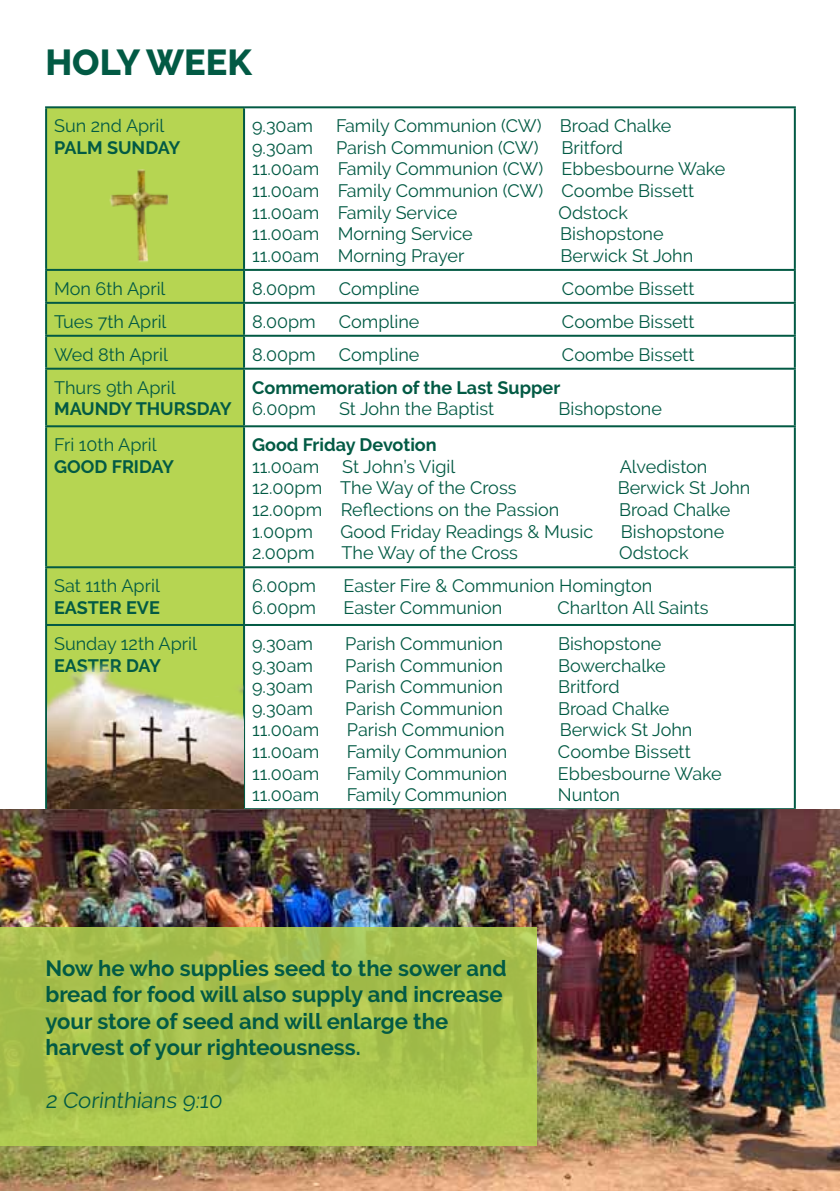
<style>
.page{position:relative;width:840px;height:1191px;background:#fff}
.page>*{position:absolute;margin:0;border:0;box-sizing:border-box;transform-origin:0 0}
.t1{font:800 36px "Raleway";color:#025a44}
.t2{font:700 22px/26.4px "Raleway";color:#025a44}
.t3{font:22px "Raleway";color:#025a44}
.t4{font:18px/21.6px "Raleway";color:#025a44}
.t5{font:700 18px "Raleway";color:#025a44}
</style>
<div class="page">
<div style="left:47px;top:108px;width:196px;height:553px;background:#b6d552"></div>
<hr style="left:45px;top:106px;width:199px;height:2px;background:#025a44">
<hr style="left:45px;top:108px;width:2px;height:161px;background:#025a44">
<hr style="left:244px;top:106px;width:551px;height:2px;background:#025a44">
<hr style="left:243px;top:108px;width:2px;height:161px;background:#025a44">
<hr style="left:793px;top:108px;width:2px;height:161px;background:#025a44">
<hr style="left:45px;top:269px;width:199px;height:2px;background:#025a44">
<hr style="left:45px;top:271px;width:2px;height:31px;background:#025a44">
<hr style="left:244px;top:269px;width:551px;height:2px;background:#025a44">
<hr style="left:243px;top:271px;width:2px;height:31px;background:#025a44">
<hr style="left:793px;top:271px;width:2px;height:31px;background:#025a44">
<hr style="left:45px;top:302px;width:199px;height:2px;background:#025a44">
<hr style="left:45px;top:304px;width:2px;height:31px;background:#025a44">
<hr style="left:244px;top:302px;width:551px;height:2px;background:#025a44">
<hr style="left:243px;top:304px;width:2px;height:31px;background:#025a44">
<hr style="left:793px;top:304px;width:2px;height:31px;background:#025a44">
<hr style="left:45px;top:335px;width:199px;height:2px;background:#025a44">
<hr style="left:45px;top:337px;width:2px;height:31px;background:#025a44">
<hr style="left:244px;top:335px;width:551px;height:2px;background:#025a44">
<hr style="left:243px;top:337px;width:2px;height:31px;background:#025a44">
<hr style="left:793px;top:337px;width:2px;height:31px;background:#025a44">
<hr style="left:45px;top:368px;width:199px;height:2px;background:#025a44">
<hr style="left:45px;top:370px;width:2px;height:55px;background:#025a44">
<hr style="left:244px;top:368px;width:551px;height:2px;background:#025a44">
<hr style="left:243px;top:370px;width:2px;height:55px;background:#025a44">
<hr style="left:793px;top:370px;width:2px;height:55px;background:#025a44">
<hr style="left:45px;top:425px;width:199px;height:2px;background:#025a44">
<hr style="left:45px;top:427px;width:2px;height:139px;background:#025a44">
<hr style="left:244px;top:425px;width:551px;height:2px;background:#025a44">
<hr style="left:243px;top:427px;width:2px;height:139px;background:#025a44">
<hr style="left:793px;top:427px;width:2px;height:139px;background:#025a44">
<hr style="left:45px;top:566px;width:199px;height:2px;background:#025a44">
<hr style="left:45px;top:568px;width:2px;height:56px;background:#025a44">
<hr style="left:244px;top:566px;width:551px;height:2px;background:#025a44">
<hr style="left:243px;top:568px;width:2px;height:56px;background:#025a44">
<hr style="left:793px;top:568px;width:2px;height:56px;background:#025a44">
<hr style="left:45px;top:624px;width:199px;height:2px;background:#025a44">
<hr style="left:45px;top:626px;width:2px;height:182px;background:#025a44">
<hr style="left:244px;top:624px;width:551px;height:2px;background:#025a44">
<hr style="left:243px;top:626px;width:2px;height:182px;background:#025a44">
<hr style="left:793px;top:626px;width:2px;height:182px;background:#025a44">
<hr style="left:45px;top:808px;width:199px;height:2px;background:#025a44">
<hr style="left:244px;top:808px;width:551px;height:2px;background:#025a44">
<img style="left:106px;top:165px;width:66px;height:100px">
<img style="left:47px;top:661px;width:196px;height:147px">
<img style="left:0;top:810px;width:839px;height:381px">
<svg style="left:0;top:927px;width:536px;height:218px;background:#a8c24e"></svg>
<h1 class="t1" style="left:45px;top:42px;width:208px">HOLY WEEK</h1>
<p class="t4" style="left:54px;top:115px;width:112px">Sun 2nd April</p>
<p class="t5" style="left:54px;top:137px;width:128px">PALM SUNDAY</p>
<p class="t4" style="left:252px;top:115px;width:62px">9.30am</p>
<p class="t4" style="left:336px;top:115px;width:336px">Family Communion (CW) Broad Chalke</p>
<p class="t4" style="left:252px;top:137px;width:62px">9.30am</p>
<p class="t4" style="left:336px;top:137px;width:204px">Parish Communion (CW)</p>
<p class="t4" style="left:252px;top:137px;width:474px;text-indent:309px">Britford<br>11.00am Family Communion (CW) Ebbesbourne Wake<br>11.00am Family Communion (CW) Coombe Bissett<br>11.00am Family Service</p>
<p class="t4" style="left:558px;top:201px;width:71px">Odstock</p>
<p class="t4" style="left:252px;top:223px;width:222px">11.00am Morning Service</p>
<p class="t4" style="left:560px;top:223px;width:105px">Bishopstone</p>
<p class="t4" style="left:252px;top:245px;width:214px">11.00am Morning Prayer</p>
<p class="t4" style="left:560px;top:245px;width:134px">Berwick St John</p>
<p class="t4" style="left:54px;top:278px;width:113px">Mon 6th April</p>
<p class="t4" style="left:252px;top:278px;width:65px">8.00pm</p>
<p class="t4" style="left:338px;top:278px;width:82px">Compline</p>
<p class="t4" style="left:561px;top:278px;width:134px">Coombe Bissett</p>
<p class="t4" style="left:54px;top:310px;width:114px">Tues 7th April</p>
<p class="t4" style="left:252px;top:310px;width:65px">8.00pm</p>
<p class="t4" style="left:338px;top:310px;width:82px">Compline</p>
<p class="t4" style="left:561px;top:310px;width:134px">Coombe Bissett</p>
<p class="t4" style="left:54px;top:343px;width:115px">Wed 8th April</p>
<p class="t4" style="left:252px;top:343px;width:65px">8.00pm</p>
<p class="t4" style="left:338px;top:343px;width:82px">Compline</p>
<p class="t4" style="left:561px;top:343px;width:134px">Coombe Bissett</p>
<p class="t4" style="left:54px;top:376px;width:123px">Thurs 9th April</p>
<p class="t5" style="left:54px;top:398px;width:179px">MAUNDY THURSDAY</p>
<p class="t5" style="left:252px;top:377px;width:309px">Commemoration of the Last Supper</p>
<p class="t4" style="left:252px;top:398px;width:65px">6.00pm</p>
<p class="t4" style="left:339px;top:398px;width:156px">St John the Baptist</p>
<p class="t4" style="left:558px;top:398px;width:105px">Bishopstone</p>
<p class="t4" style="left:54px;top:434px;width:104px">Fri 10th April</p>
<p class="t5" style="left:54px;top:456px;width:121px">GOOD FRIDAY</p>
<p class="t5" style="left:252px;top:434px;width:186px">Good Friday Devotion</p>
<p class="t4" style="left:252px;top:455px;width:69px">11.00am</p>
<p class="t4" style="left:342px;top:455px;width:115px">St John’s Vigil</p>
<p class="t4" style="left:619px;top:455px;width:89px">Alvediston</p>
<p class="t4" style="left:252px;top:477px;width:266px">12.00pm The Way of the Cross</p>
<p class="t4" style="left:617px;top:477px;width:134px">Berwick St John</p>
<p class="t4" style="left:252px;top:499px;width:308px">12.00pm Reflections on the Passion</p>
<p class="t4" style="left:618px;top:499px;width:113px">Broad Chalke</p>
<p class="t4" style="left:252px;top:520px;width:62px">1.00pm</p>
<p class="t4" style="left:340px;top:520px;width:254px">Good Friday Readings &amp; Music</p>
<p class="t4" style="left:620px;top:520px;width:105px">Bishopstone</p>
<p class="t4" style="left:252px;top:542px;width:64px">2.00pm</p>
<p class="t4" style="left:341px;top:542px;width:178px">The Way of the Cross</p>
<p class="t4" style="left:618px;top:542px;width:71px">Odstock</p>
<p class="t4" style="left:54px;top:575px;width:107px">Sat 11th April</p>
<p class="t5" style="left:54px;top:597px;width:107px">EASTER EVE</p>
<p class="t4" style="left:252px;top:575px;width:65px">6.00pm</p>
<p class="t4" style="left:343px;top:575px;width:310px">Easter Fire &amp; Communion Homington</p>
<p class="t4" style="left:252px;top:596px;width:65px">6.00pm</p>
<p class="t4" style="left:343px;top:596px;width:160px">Easter Communion</p>
<p class="t4" style="left:557px;top:596px;width:152px">Charlton All Saints</p>
<p class="t4" style="left:54px;top:632px;width:144px">Sunday 12th April</p>
<p class="t5" style="left:54px;top:655px;width:108px">EASTER DAY</p>
<p class="t4" style="left:252px;top:632px;width:62px">9.30am</p>
<p class="t4" style="left:345px;top:632px;width:159px">Parish Communion</p>
<p class="t4" style="left:557px;top:632px;width:105px">Bishopstone</p>
<p class="t4" style="left:252px;top:654px;width:62px">9.30am</p>
<p class="t4" style="left:345px;top:654px;width:159px">Parish Communion</p>
<p class="t4" style="left:557px;top:654px;width:109px">Bowerchalke</p>
<p class="t4" style="left:252px;top:676px;width:62px">9.30am</p>
<p class="t4" style="left:345px;top:676px;width:159px">Parish Communion</p>
<p class="t4" style="left:557px;top:676px;width:63px">Britford</p>
<p class="t4" style="left:252px;top:697px;width:62px">9.30am</p>
<p class="t4" style="left:345px;top:697px;width:159px">Parish Communion</p>
<p class="t4" style="left:557px;top:697px;width:113px">Broad Chalke</p>
<p class="t4" style="left:252px;top:719px;width:69px">11.00am</p>
<p class="t4" style="left:347px;top:719px;width:159px">Parish Communion</p>
<p class="t4" style="left:559px;top:719px;width:134px">Berwick St John</p>
<p class="t4" style="left:252px;top:740px;width:69px">11.00am</p>
<p class="t4" style="left:347px;top:740px;width:162px">Family Communion</p>
<p class="t4" style="left:557px;top:740px;width:134px">Coombe Bissett</p>
<p class="t4" style="left:252px;top:762px;width:69px">11.00am</p>
<p class="t4" style="left:347px;top:762px;width:162px">Family Communion</p>
<p class="t4" style="left:557px;top:762px;width:165px">Ebbesbourne Wake</p>
<p class="t4" style="left:252px;top:784px;width:69px">11.00am</p>
<p class="t4" style="left:347px;top:784px;width:162px">Family Communion</p>
<p class="t4" style="left:557px;top:784px;width:63px">Nunton</p>
<p class="t2" style="left:45px;top:954px;width:462px">Now he who supplies seed to the sower and bread for food will also supply and increase your store of seed and will enlarge the harvest of your righteousness.</p>
<p class="t3" style="left:45px;top:1087px;width:181px">2 Corinthians 9:10</p>
</div>
